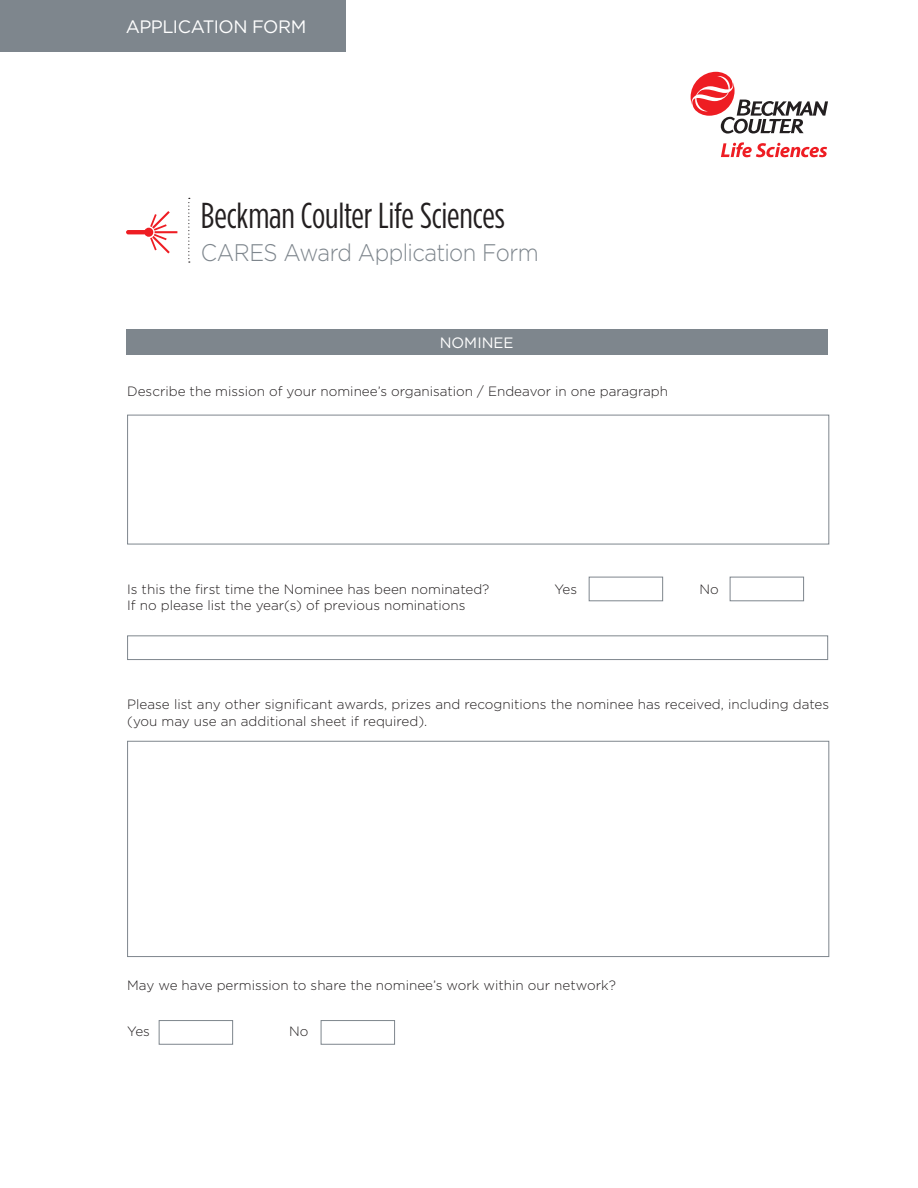
<style>
.page{position:relative;width:918px;height:1188px;background:#fff}
.page>*{position:absolute;margin:0;border:0;box-sizing:border-box;transform-origin:0 0}
.t1{font:36px "Gotham Condensed";letter-spacing:-.005em;color:#231f20}
.t2{font:300 24px "Gotham";letter-spacing:-.025em;color:#7e868d;scale:.92 1}
.t3{font:18px "Gotham";letter-spacing:-.025em;color:#fff}
.t4{font:15px "Gotham";color:#fff}
.t5{font:300 13.5px/16.5px "Gotham";color:#231f20}
</style>
<div class="page">
<div style="left:127px;top:415px;width:702px;height:129px;border:1px solid #7e868d"></div>
<div style="left:127px;top:635px;width:701px;height:25px;border:1px solid #7e868d"></div>
<div style="left:127px;top:741px;width:702px;height:216px;border:1px solid #7e868d"></div>
<svg style="left:691px;top:72px;width:137px;height:62px"></svg>
<svg style="left:721px;top:142px;width:106px;height:15px"></svg>
<svg style="left:188px;top:198px;width:2px;height:65px"></svg>
<svg style="left:126px;top:211px;width:51px;height:43px"></svg>
<div style="left:126px;top:329px;width:702px;height:25px;background:#7e868d"></div>
<div style="left:0;top:0;width:345px;height:52px;background:#7e868d"></div>
<div style="left:730px;top:577px;width:74px;height:24px;border:1px solid #7e868d"></div>
<div style="left:589px;top:577px;width:74px;height:24px;border:1px solid #7e868d"></div>
<div style="left:321px;top:1020px;width:74px;height:25px;border:1px solid #7e868d"></div>
<div style="left:159px;top:1020px;width:74px;height:25px;border:1px solid #7e868d"></div>
<h3 class="t3" style="left:126px;top:15px;width:182px">APPLICATION FORM</h3>
<h1 class="t1" style="left:201px;top:195px;width:306px">Beckman Coulter Life Sciences</h1>
<h2 class="t2" style="left:201px;top:237px;width:369px">CARES Award Application Form</h2>
<p class="t4" style="left:440px;top:333px;width:75px">NOMINEE</p>
<p class="t5" style="left:127px;top:383px;width:542px">Describe the mission of your nominee’s organisation / Endeavor in one paragraph</p>
<p class="t5" style="left:127px;top:581px;width:364px">Is this the first time the Nominee has been nominated?</p>
<p class="t5" style="left:554px;top:581px;width:24px">Yes</p>
<p class="t5" style="left:700px;top:581px;width:21px">No</p>
<p class="t5" style="left:127px;top:597px;width:340px">If no please list the year(s) of previous nominations</p>
<p class="t5" style="left:127px;top:696px;width:704px">Please list any other significant awards, prizes and recognitions the nominee has received, including dates (you may use an additional sheet if required).</p>
<p class="t5" style="left:127px;top:977px;width:490px">May we have permission to share the nominee’s work within our network?</p>
<p class="t5" style="left:127px;top:1023px;width:24px">Yes</p>
<p class="t5" style="left:289px;top:1023px;width:21px">No</p>
</div>
